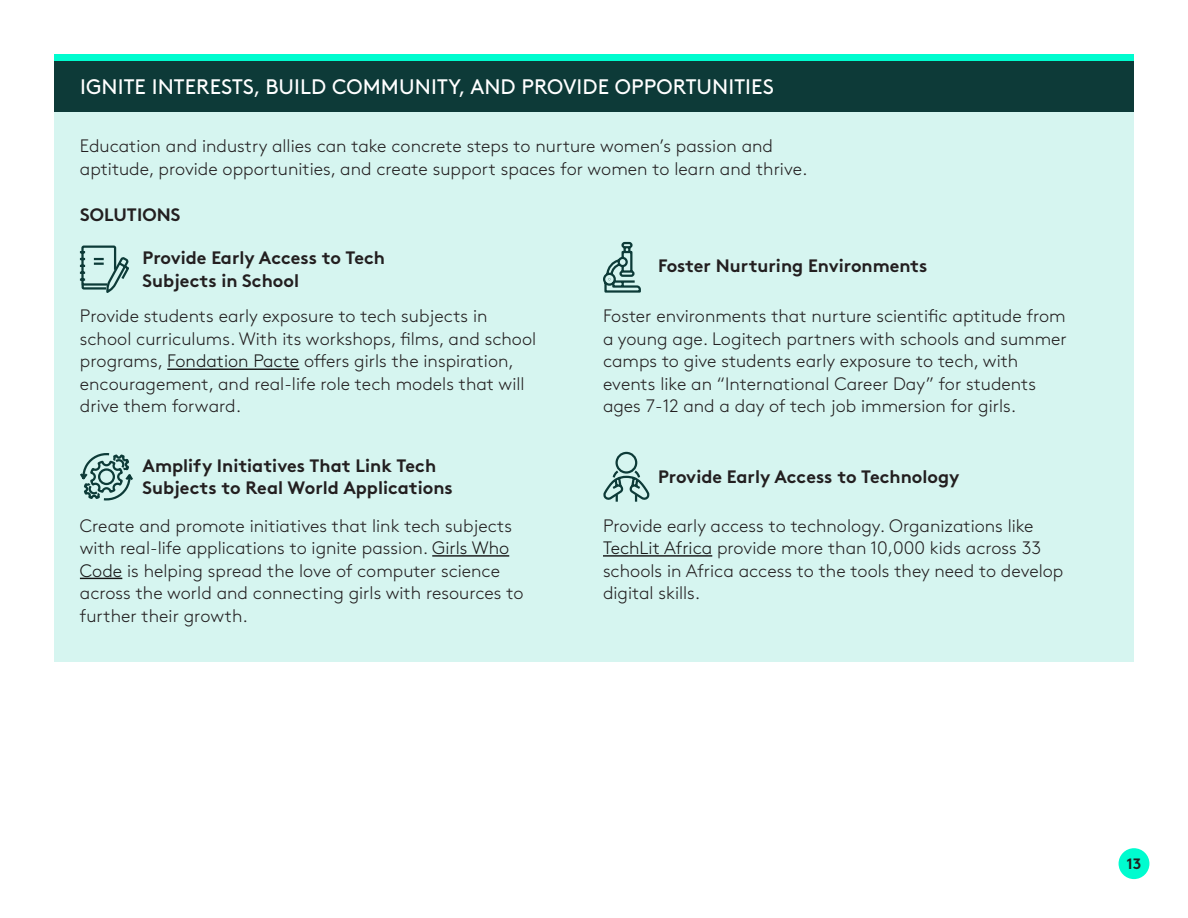
<style>
.page{position:relative;width:1188px;height:918px;background:#fff}
.page>*{position:absolute;margin:0;border:0;box-sizing:border-box;transform-origin:0 0}
.t1{font:21px "Brown";letter-spacing:.005em;color:#fff}
.t2{font:300 18px/22.5px "Brown Pro";color:#231f20}
.t3{font:700 18px/22.5px "Brown";color:#231f20}
.t4{font:700 15px "Brown";color:#231f20}
.s1{color:#171717}
</style>
<div class="page">
<div style="left:54px;top:61px;width:1080px;height:601px;background:#d6f5f0"></div>
<div style="left:54px;top:54px;width:1080px;height:8px;background:#00fccf"></div>
<hr style="left:167px;top:369px;width:132px;height:1px;background:#171717">
<div style="left:54px;top:61px;width:1080px;height:50px;background:#0d3a38"></div>
<svg style="left:79px;top:245px;width:50px;height:48px"></svg>
<hr style="left:432px;top:555px;width:77px;height:2px;background:#171717">
<hr style="left:80px;top:578px;width:42px;height:1px;background:#171717">
<svg style="left:80px;top:453px;width:53px;height:48px"></svg>
<hr style="left:603px;top:555px;width:109px;height:2px;background:#171717">
<svg style="left:603px;top:241px;width:38px;height:52px"></svg>
<div style="left:1119px;top:848px;width:30px;height:31px;background:#00fccf;border-radius:50%"></div>
<svg style="left:603px;top:451px;width:47px;height:51px"></svg>
<p class="t1" style="left:80px;top:70px;width:695px">IGNITE INTERESTS, BUILD COMMUNITY, AND PROVIDE OPPORTUNITIES</p>
<p class="t2" style="left:80px;top:134px;width:729px">Education and industry allies can take concrete steps to nurture women’s passion and aptitude, provide opportunities, and create support spaces for women to learn and thrive.</p>
<p class="t3" style="left:80px;top:202px;width:102px">SOLUTIONS</p>
<p class="t3" style="left:143px;top:245px;width:244px">Provide Early Access to Tech<br>Subjects in School</p>
<p class="t2" style="left:80px;top:304px;width:458px">Provide students early exposure to tech subjects in school curriculums. With its workshops, films, and school programs, <span class="s1">Fondation Pacte</span> offers girls the inspiration, encouragement, and real-life role tech models that will drive them forward.</p>
<p class="t3" style="left:143px;top:452px;width:312px">Amplify Initiatives That Link Tech<br>Subjects to Real World Applications</p>
<p class="t2" style="left:80px;top:513px;width:445px">Create and promote initiatives that link tech subjects with real-life applications to ignite passion. <span class="s1">Girls Who Code</span> is helping spread the love of computer science across the world and connecting girls with resources to further their growth.</p>
<p class="t3" style="left:658px;top:253px;width:271px">Foster Nurturing Environments</p>
<p class="t2" style="left:603px;top:304px;width:465px">Foster environments that nurture scientific aptitude from a young age. Logitech partners with schools and summer camps to give students early exposure to tech, with events like an “International Career Day” for students ages 7-12 and a day of tech job immersion for girls.</p>
<p class="t3" style="left:658px;top:463px;width:303px">Provide Early Access to Technology</p>
<p class="t2" style="left:603px;top:513px;width:462px">Provide early access to technology. Organizations like <span class="s1">TechLit Africa</span> provide more than 10,000 kids across 33 schools in Africa access to the tools they need to develop digital skills.</p>
<p class="t4" style="left:1126px;top:852px;width:16px">13</p>
</div>
